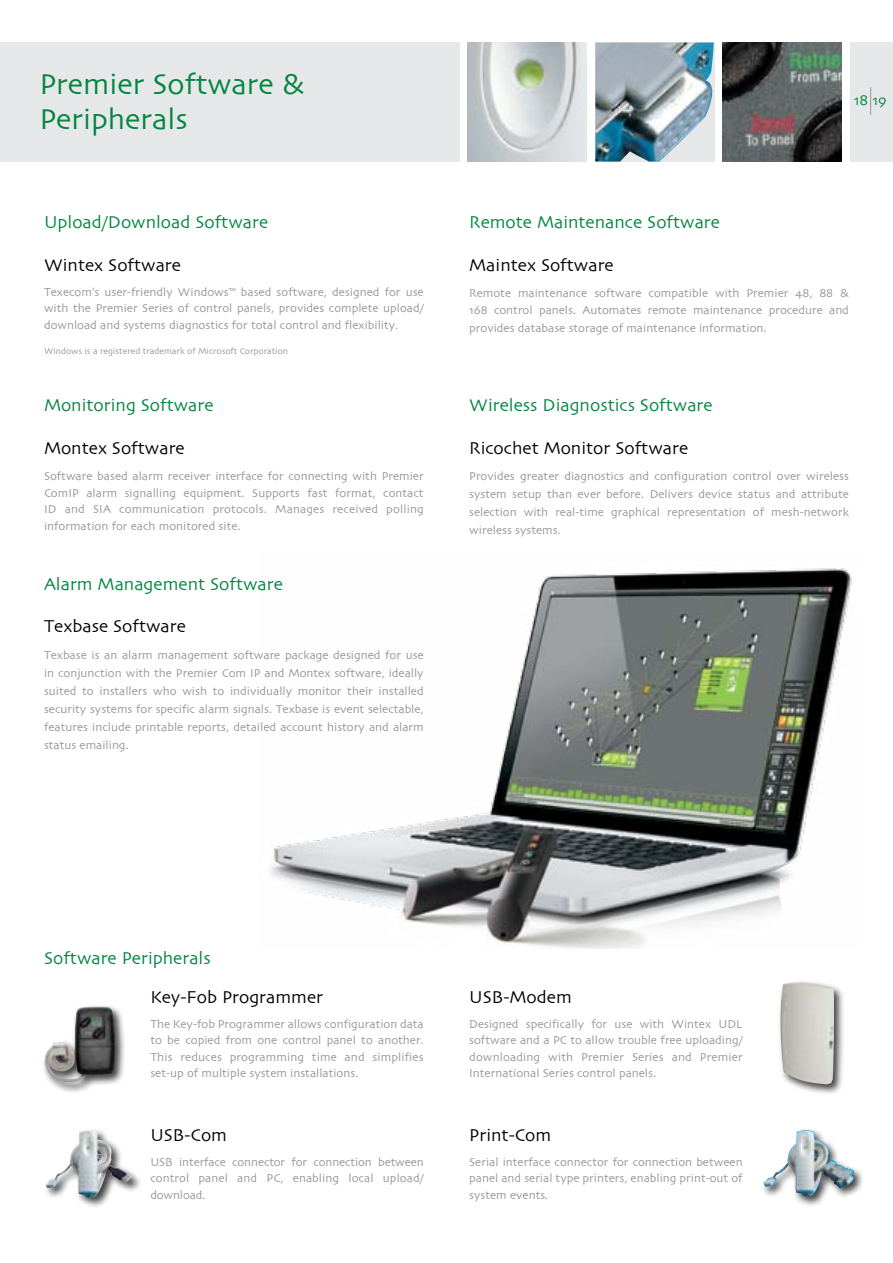
<style>
.page{position:relative;width:893px;height:1263px;background:#fff}
.page>*{position:absolute;margin:0;border:0;box-sizing:border-box;transform-origin:0 0}
.t1{font:30px/34.5px "Skia";color:#00853f}
.t2{font:18px "Skia";color:#00853f}
.t3{font:18px "Skia";color:#000}
.t4{font:15px "Skia";color:#00853f}
.t5{font:12px/16.5px "Skia";color:#939598;text-align:justify}
.t6{font:9px "Skia";color:#939598}
</style>
<div class="page">
<img style="left:468px;top:43px;width:119px;height:119px">
<img style="left:595px;top:43px;width:120px;height:119px">
<img style="left:723px;top:43px;width:119px;height:119px">
<div style="left:850px;top:43px;width:43px;height:119px;background:#e6e7e8"></div>
<div style="left:0;top:43px;width:459px;height:119px;background:#e6e7e8"></div>
<div style="left:43px;top:1128px;width:99px;height:80px;background:#000;opacity:.75"></div>
<img style="left:45px;top:1130px;width:87px;height:68px">
<div style="left:42px;top:1004px;width:84px;height:89px;background:#000;opacity:.75"></div>
<img style="left:45px;top:1007px;width:71px;height:77px">
<div style="left:760px;top:1128px;width:105px;height:79px;background:#000;opacity:.75"></div>
<img style="left:763px;top:1130px;width:92px;height:67px">
<svg style="left:870px;top:87px;width:1px;height:28px"></svg>
<div style="left:778px;top:980px;width:67px;height:116px;background:#000;opacity:.75"></div>
<img style="left:780px;top:982px;width:54px;height:102px">
<img style="left:270px;top:568px;width:582px;height:380px">
<h1 class="t1" style="left:39px;top:69px;width:266px">Premier Software &amp;<br>Peripherals</h1>
<h2 class="t2" style="left:44px;top:212px;width:226px">Upload/Download Software</h2>
<h2 class="t3" style="left:44px;top:254px;width:139px">Wintex Software</h2>
<p class="t5" style="left:44px;top:284px;width:381px">Texecom’s user-friendly Windows™ based software, designed for use with the Premier Series of control panels, provides complete upload/ download and systems diagnostics for total control and flexibility.</p>
<p class="t6" style="left:44px;top:346px;width:246px">Windows is a registered trademark of Microsoft Corporation</p>
<h2 class="t2" style="left:44px;top:395px;width:171px">Monitoring Software</h2>
<h2 class="t3" style="left:44px;top:437px;width:142px">Montex Software</h2>
<p class="t5" style="left:44px;top:469px;width:381px">Software based alarm receiver interface for connecting with Premier ComIP alarm signalling equipment. Supports fast format, contact ID and SIA communication protocols. Manages received polling information for each monitored site.</p>
<h2 class="t2" style="left:44px;top:573px;width:240px">Alarm Management Software</h2>
<h2 class="t3" style="left:44px;top:616px;width:143px">Texbase Software</h2>
<p class="t5" style="left:44px;top:647px;width:381px;line-height:18px">Texbase is an alarm management software package designed for use in conjunction with the Premier Com IP and Montex software, ideally suited to installers who wish to individually monitor their installed security systems for specific alarm signals. Texbase is event selectable, features include printable reports, detailed account history and alarm status emailing.</p>
<h2 class="t2" style="left:469px;top:212px;width:252px">Remote Maintenance Software</h2>
<p class="t4" style="left:854px;top:91px;width:34px">18 19</p>
<h2 class="t3" style="left:469px;top:254px;width:146px">Maintex Software</h2>
<p class="t5" style="left:469px;top:286px;width:381px">Remote maintenance software compatible with Premier 48, 88 &amp;<br>168 control panels. Automates remote maintenance procedure and</p>
<p class="t5" style="left:469px;top:320px;width:299px">provides database storage of maintenance information.</p>
<h2 class="t2" style="left:469px;top:395px;width:245px">Wireless Diagnostics Software</h2>
<h2 class="t3" style="left:469px;top:437px;width:220px">Ricochet Monitor Software</h2>
<p class="t5" style="left:469px;top:468px;width:381px;line-height:18px">Provides greater diagnostics and configuration control over wireless system setup than ever before. Delivers device status and attribute selection with real-time graphical representation of mesh-network wireless systems.</p>
<h2 class="t2" style="left:44px;top:947px;width:168px">Software Peripherals</h2>
<h2 class="t3" style="left:150px;top:986px;width:174px">Key-Fob Programmer</h2>
<p class="t5" style="left:150px;top:1016px;width:275px">The Key-fob Programmer allows configuration data to be copied from one control panel to another.<br>This reduces programming time and simplifies set-up of multiple system installations.</p>
<h2 class="t3" style="left:150px;top:1124px;width:78px">USB-Com</h2>
<p class="t5" style="left:150px;top:1154px;width:275px">USB interface connector for connection between control panel and PC, enabling local upload/ download.</p>
<h2 class="t3" style="left:469px;top:986px;width:104px">USB-Modem</h2>
<p class="t5" style="left:469px;top:1016px;width:275px">Designed specifically for use with Wintex UDL software and a PC to allow trouble free uploading/ downloading with Premier Series and Premier International Series control panels.</p>
<h2 class="t3" style="left:469px;top:1124px;width:83px">Print-Com</h2>
<p class="t5" style="left:469px;top:1154px;width:275px">Serial interface connector for connection between panel and serial type printers, enabling print-out of system events.</p>
</div>
